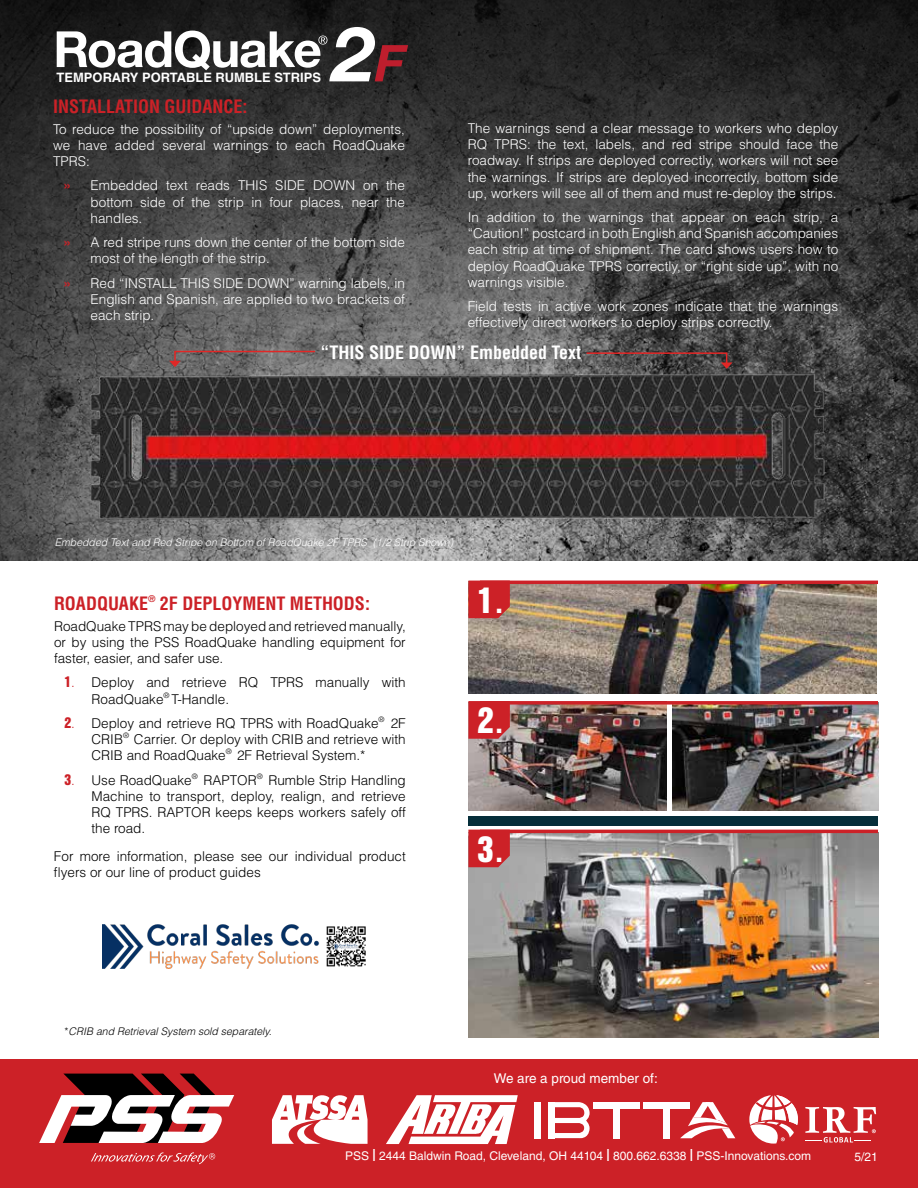
<style>
.page{position:relative;width:918px;height:1188px;background:#fff}
.page>*{position:absolute;margin:0;border:0;box-sizing:border-box;transform-origin:0 0}
.t1{font:32.4px "Helvetica Inserat LT Std";color:#fff}
.t2{font:700 condensed 18px "Helvetica LT Std";color:#cc2127}
.t3{font:700 condensed 18px "Helvetica LT Std";color:#fff}
.t4{font:300 13.5px/16.2px "Helvetica LT Std";color:#fff;text-align:justify}
.t5{font:300 13.5px/16.2px "Helvetica LT Std";color:#000;text-align:justify}
.t6{font:13.5px "Helvetica LT Std";color:#fff}
.t7{font:700 12.9px "Helvetica LT Std";color:#fff}
.t8{font:12px "Helvetica LT Std";color:#fff}
.t9{font:italic 300 10.5px "Helvetica LT Std";color:#fff}
.t10{font:italic 300 10.5px "Helvetica LT Std";color:#000}
.t11{font:700 condensed 9px "Helvetica LT Std";color:#cc2127}
.s1{font-weight:700;color:#cc2127}
.s2{font-family:"Helvetica Inserat LT Std";font-weight:400;color:#cc2127}
.s3{color:#cc2127}
.s4{font-family:"Helvetica LT Std";font-weight:700;font-stretch:condensed}
.s5{font-weight:900}
</style>
<div class="page">
<img style="left:0;top:0;width:918px;height:561px">
<svg style="left:585px;top:352px;width:148px;height:17px;background:#5a4646"></svg>
<svg style="left:169px;top:350px;width:148px;height:17px;background:#7a6766"></svg>
<img style="left:468px;top:833px;width:410px;height:204px">
<img style="left:468px;top:584px;width:409px;height:110px">
<img style="left:468px;top:705px;width:198px;height:105px">
<img style="left:672px;top:705px;width:206px;height:105px">
<svg style="left:468px;top:581px;width:42px;height:37px"></svg>
<svg style="left:468px;top:701px;width:42px;height:38px"></svg>
<svg style="left:468px;top:830px;width:42px;height:37px"></svg>
<hr style="left:480px;top:581px;width:398px;height:3px;background:#cc2127">
<svg style="left:480px;top:701px;width:398px;height:4px;background:#c62d30"></svg>
<hr style="left:480px;top:830px;width:398px;height:3px;background:#cc2127">
<div style="left:468px;top:816px;width:410px;height:9px;background:#052e3a"></div>
<svg style="left:57px;top:27px;width:351px;height:54px"></svg>
<img style="left:62px;top:369px;width:785px;height:170px">
<div style="left:0;top:1059px;width:918px;height:129px;background:#cc2127"></div>
<svg style="left:272px;top:1095px;width:96px;height:49px"></svg>
<svg style="left:386px;top:1095px;width:132px;height:49px"></svg>
<svg style="left:749px;top:1095px;width:49px;height:49px"></svg>
<svg style="left:805px;top:1107px;width:71px;height:36px"></svg>
<div style="left:535px;top:1102px;width:6px;height:36px;background:#fff"></div>
<div style="left:613px;top:1102px;width:6px;height:36px;background:#fff"></div>
<div style="left:593px;top:1102px;width:47px;height:6px;background:#fff"></div>
<div style="left:663px;top:1102px;width:7px;height:36px;background:#fff"></div>
<div style="left:644px;top:1102px;width:46px;height:6px;background:#fff"></div>
<svg style="left:680px;top:1102px;width:55px;height:36px"></svg>
<svg style="left:549px;top:1102px;width:41px;height:37px"></svg>
<svg style="left:39px;top:1074px;width:195px;height:69px"></svg>
<svg style="left:91px;top:1152px;width:124px;height:12px"></svg>
<img style="left:103px;top:925px;width:263px;height:44px">
<p class="t7" style="left:57px;top:70px;width:266px">TEMPORARY PORTABLE RUMBLE STRIPS</p>
<h2 class="t2" style="left:53px;top:96px;width:196px">INSTALLATION GUIDANCE:</h2>
<p class="t4" style="left:53px;top:121px;width:353px">To reduce the possibility of “upside down” deployments, we have added several warnings to each RoadQuake TPRS:</p>
<p class="t4" style="left:91px;top:177px;width:316px;text-indent:-27px"><span class="s1">»</span> Embedded text reads THIS SIDE DOWN on the bottom side of the strip in four places, near the handles.</p>
<p class="t4" style="left:91px;top:234px;width:316px;text-indent:-27px"><span class="s1">»</span> A red stripe runs down the center of the bottom side most of the length of the strip.</p>
<p class="t4" style="left:91px;top:275px;width:316px;text-indent:-27px"><span class="s1">»</span> Red “INSTALL THIS SIDE DOWN” warning labels, in English and Spanish, are applied to two brackets of each strip.</p>
<p class="t4" style="left:468px;top:120px;width:372px">The warnings send a clear message to workers who deploy RQ TPRS: the text, labels, and red stripe should face the roadway. If strips are deployed correctly, workers will not see the warnings. If strips are deployed incorrectly, bottom side up, workers will see all of them and must re-deploy the strips.</p>
<p class="t4" style="left:468px;top:209px;width:372px">In addition to the warnings that appear on each strip, a “Caution!” postcard in both English and Spanish accompanies each strip at time of shipment. The card shows users how to deploy RoadQuake TPRS correctly, or “right side up”, with no warnings visible.</p>
<p class="t4" style="left:468px;top:298px;width:372px">Field tests in active work zones indicate that the warnings effectively direct workers to deploy strips correctly.</p>
<h2 class="t3" style="left:321px;top:341px;width:262px">“THIS SIDE DOWN” Embedded Text</h2>
<p class="t9" style="left:55px;top:536px;width:400px">Embedded Text and Red Stripe on Bottom of RoadQuake 2F TPRS (1/2 Strip Shown)</p>
<h2 class="t2" style="left:54px;top:592px;width:96px">ROADQUAKE</h2>
<p class="t11" style="left:148px;top:593px;width:9px">®</p>
<h2 class="t2" style="left:160px;top:592px;width:212px">2F DEPLOYMENT METHODS:</h2>
<p class="t5" style="left:54px;top:618px;width:353px">RoadQuake TPRS may be deployed and retrieved manually, or by using the PSS RoadQuake handling equipment for faster, easier, and safer use.</p>
<p class="t5" style="left:92px;top:674px;width:316px;text-indent:-27px"><span class="s2">1</span><span class="s3">.</span> Deploy and retrieve RQ TPRS manually with<br>RoadQuake<sup>®</sup> T-Handle.</p>
<p class="t5" style="left:91px;top:715px;width:316px;text-indent:-27px"><span class="s2">2</span><span class="s3">.</span> Deploy and retrieve RQ TPRS with RoadQuake<sup>®</sup> 2F CRIB<sup>®</sup> Carrier. Or deploy with CRIB and retrieve with CRIB and RoadQuake<sup>®</sup> 2F Retrieval System.*</p>
<p class="t5" style="left:92px;top:772px;width:316px;text-indent:-27px"><span class="s2">3</span><span class="s3">.</span> Use RoadQuake<sup>®</sup> RAPTOR<sup>®</sup> Rumble Strip Handling Machine to transport, deploy, realign, and retrieve RQ TPRS. RAPTOR keeps keeps workers safely off the road.</p>
<p class="t5" style="left:54px;top:848px;width:353px">For more information, please see our individual product flyers or our line of product guides</p>
<h1 class="t1" style="left:478px;top:580px;width:28px">1<span class="s4">.</span></h1>
<h1 class="t1" style="left:478px;top:701px;width:28px">2<span class="s4">.</span></h1>
<h1 class="t1" style="left:478px;top:829px;width:28px">3<span class="s4">.</span></h1>
<p class="t10" style="left:65px;top:1025px;width:209px">*CRIB and Retrieval System sold separately.</p>
<p class="t6" style="left:494px;top:1070px;width:166px">We are a proud member of:</p>
<p class="t8" style="left:345px;top:1149px;width:468px">PSS <span class="s5">|</span> 2444 Baldwin Road, Cleveland, OH 44104 <span class="s5">|</span> 800.662.6338 <span class="s5">|</span> PSS-Innovations.com</p>
<p class="t8" style="left:855px;top:1149px;width:25px">5/21</p>
</div>
